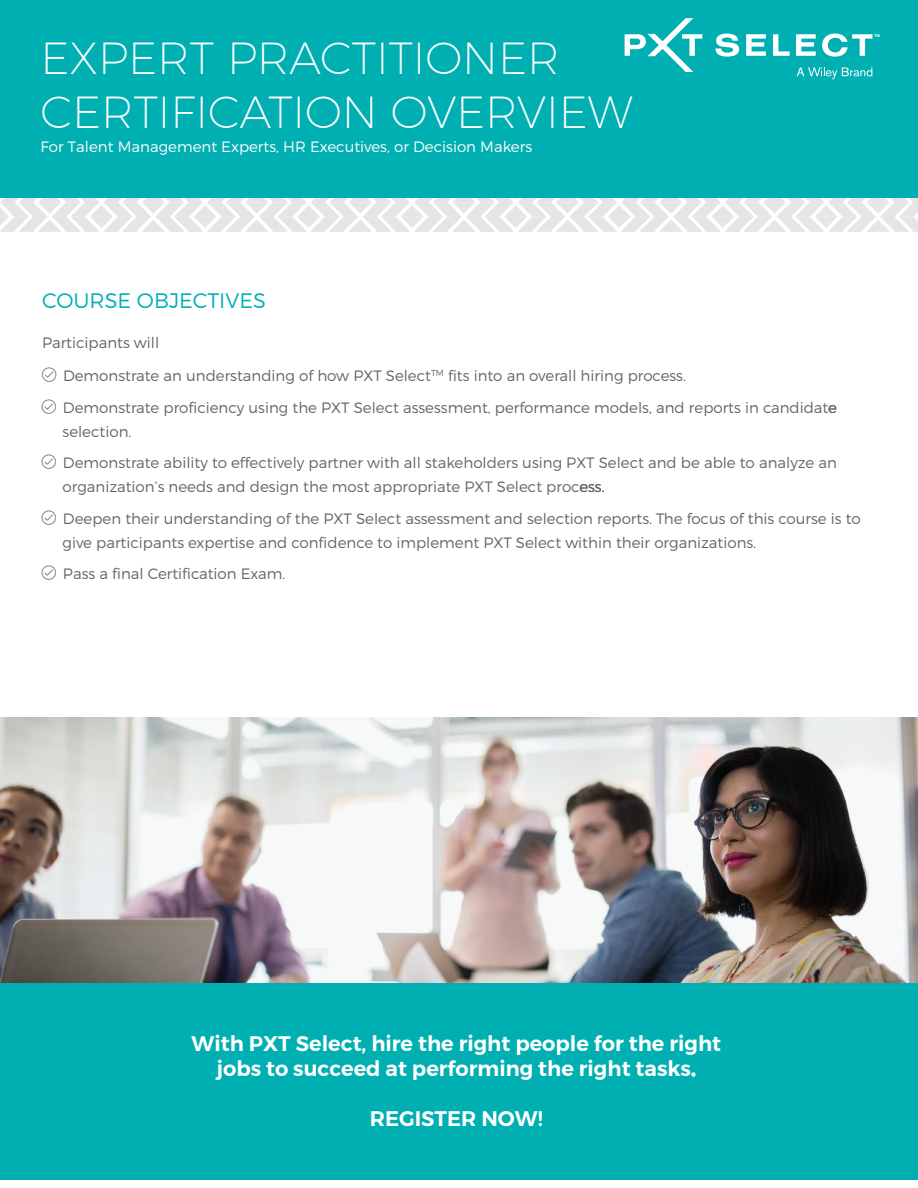
<style>
.page{position:relative;width:918px;height:1188px;background:#fff}
.page>*{position:absolute;margin:0;border:0;box-sizing:border-box;transform-origin:0 0}
.t1{font:200 45px/54px "Montserrat";color:#fff}
.t2{font:600 21px/25.2px "Montserrat";color:#fff;text-align:center}
.t3{font:300 21px "Montserrat";color:#00b0b3}
.t4{font:300 15px/31.5px "Montserrat";color:#646464}
.t5{font:300 15px "Montserrat";color:#fff}
</style>
<div class="page">
<div style="left:0;top:982px;width:918px;height:198px;background:#00afb2"></div>
<svg style="left:0;top:198px;width:918px;height:34px"></svg>
<div style="left:0;top:0;width:918px;height:198px;background:#00afb2"></div>
<svg style="left:746px;top:34px;width:20px;height:22px"></svg>
<svg style="left:716px;top:34px;width:23px;height:23px"></svg>
<svg style="left:773px;top:34px;width:17px;height:22px"></svg>
<svg style="left:796px;top:34px;width:20px;height:22px"></svg>
<svg style="left:822px;top:34px;width:58px;height:23px"></svg>
<svg style="left:625px;top:18px;width:77px;height:54px"></svg>
<svg style="left:797px;top:67px;width:75px;height:12px"></svg>
<img style="left:0;top:718px;width:918px;height:265px">
<h1 class="t1" style="left:40px;top:30px;width:594px">EXPERT PRACTITIONER<br>CERTIFICATION OVERVIEW</h1>
<p class="t5" style="left:40px;top:138px;width:493px">For Talent Management Experts, HR Executives, or Decision Makers</p>
<h2 class="t3" style="left:42px;top:287px;width:225px">COURSE OBJECTIVES</h2>
<p class="t4" style="left:42px;top:327px;width:119px">Participants will</p>
<p class="t4" style="left:63px;top:360px;width:776px">Demonstrate an understanding of how PXT Select<sup>TM</sup> fits into an overall hiring process.<br>Demonstrate proficiency using the PXT Select assessment, performance models, and reports in candidate</p>
<p class="t4" style="left:63px;top:415px;width:776px">selection.<br>Demonstrate ability to effectively partner with all stakeholders using PXT Select and be able to analyze an</p>
<p class="t4" style="left:63px;top:471px;width:800px">organization’s needs and design the most appropriate PXT Select process.<br>Deepen their understanding of the PXT Select assessment and selection reports. The focus of this course is to</p>
<p class="t4" style="left:63px;top:526px;width:695px">give participants expertise and confidence to implement PXT Select within their organizations.<br>Pass a final Certification Exam.</p>
<h2 class="t2" style="left:192px;top:1031px;width:531px">With PXT Select, hire the right people for the right jobs to succeed at performing the right tasks.</h2>
<h2 class="t2" style="left:370px;top:1106px;width:175px">REGISTER NOW!</h2>
</div>
